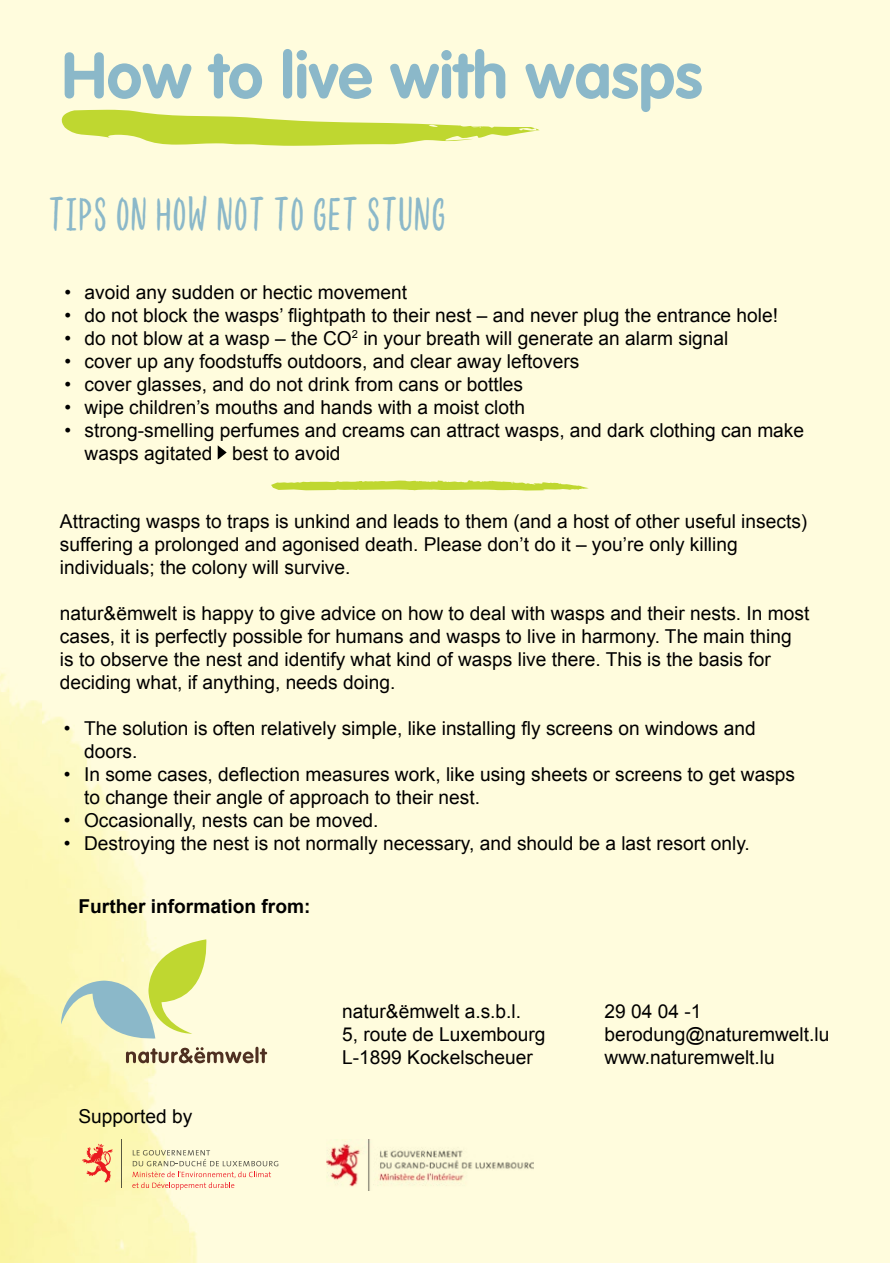
<style>
.page{position:relative;width:893px;height:1263px;background:#fff}
.page>*{position:absolute;margin:0;border:0;box-sizing:border-box;transform-origin:0 0}
.t1{font:700 63.9px "VAG Rounded Std";color:#8bb8c9}
.t2{font:43.8px "Blooms Hand";color:#8bb8c9}
.t3{font:19.2px/23px "Arial";color:#000}
.t4{font:700 19.2px "Arial";color:#000}
</style>
<div class="page">
<svg style="left:54px;top:110px;width:486px;height:36px;background:#dae679"></svg>
<svg style="left:82px;top:1144px;width:31px;height:38px"></svg>
<hr style="left:121px;top:1139px;width:1px;height:49px;background:#5a5b5d">
<svg style="left:132px;top:1150px;width:146px;height:40px;background:#f2e4c2"></svg>
<img style="left:327px;top:1139px;width:206px;height:51px">
<svg style="left:218px;top:445px;width:9px;height:15px"></svg>
<hr style="left:255px;top:1047px;width:3px;height:16px;background:#4f3021;border-radius:2px">
<svg style="left:260px;top:1048px;width:7px;height:15px"></svg>
<svg style="left:61px;top:939px;width:193px;height:124px;background:#e3e7b4"></svg>
<svg style="left:271px;top:480px;width:318px;height:11px;background:#d3e266"></svg>
<h1 class="t1" style="left:62px;top:38px;width:642px">How to live with wasps</h1>
<h2 class="t2" style="left:48px;top:188px;width:399px">TIPS ON HOW NOT TO GET STUNG</h2>
<p class="t3" style="left:64px;top:281px;width:344px">• avoid any sudden or hectic movement</p>
<p class="t3" style="left:64px;top:304px;width:715px">• do not block the wasps’ flightpath to their nest – and never plug the entrance hole!</p>
<p class="t3" style="left:64px;top:327px;width:666px">• do not blow at a wasp – the CO<sup>2</sup> in your breath will generate an alarm signal</p>
<p class="t3" style="left:64px;top:350px;width:516px">• cover up any foodstuffs outdoors, and clear away leftovers</p>
<p class="t3" style="left:64px;top:373px;width:460px">• cover glasses, and do not drink from cans or bottles</p>
<p class="t3" style="left:64px;top:396px;width:462px">• wipe children’s mouths and hands with a moist cloth</p>
<p class="t3" style="left:85px;top:419px;width:721px;text-indent:-20px">• strong-smelling perfumes and creams can attract wasps, and dark clothing can make wasps agitated best to avoid</p>
<p class="t3" style="left:60px;top:510px;width:749px">Attracting wasps to traps is unkind and leads to them (and a host of other useful insects) suffering a prolonged and agonised death. Please don’t do it – you’re only killing individuals; the colony will survive.</p>
<p class="t3" style="left:60px;top:602px;width:751px">natur&amp;ëmwelt is happy to give advice on how to deal with wasps and their nests. In most cases, it is perfectly possible for humans and wasps to live in harmony. The main thing is to observe the nest and identify what kind of wasps live there. This is the basis for deciding what, if anything, needs doing.</p>
<p class="t3" style="left:84px;top:717px;width:673px;text-indent:-20px">• The solution is often relatively simple, like installing fly screens on windows and doors.</p>
<p class="t3" style="left:84px;top:763px;width:713px;text-indent:-20px">• In some cases, deflection measures work, like using sheets or screens to get wasps to change their angle of approach to their nest.</p>
<p class="t3" style="left:64px;top:809px;width:316px">• Occasionally, nests can be moved.</p>
<p class="t3" style="left:64px;top:832px;width:687px">• Destroying the nest is not normally necessary, and should be a last resort only.</p>
<p class="t4" style="left:78px;top:894px;width:233px">Further information from:</p>
<p class="t3" style="left:78px;top:1105px;width:115px">Supported by</p>
<p class="t3" style="left:342px;top:1000px;width:205px">natur&amp;ëmwelt a.s.b.l.<br>5, route de Luxembourg<br>L-1899 Kockelscheuer</p>
<p class="t3" style="left:604px;top:1000px;width:226px">29 04 04 -1 berodung@naturemwelt.lu www.naturemwelt.lu</p>
</div>
